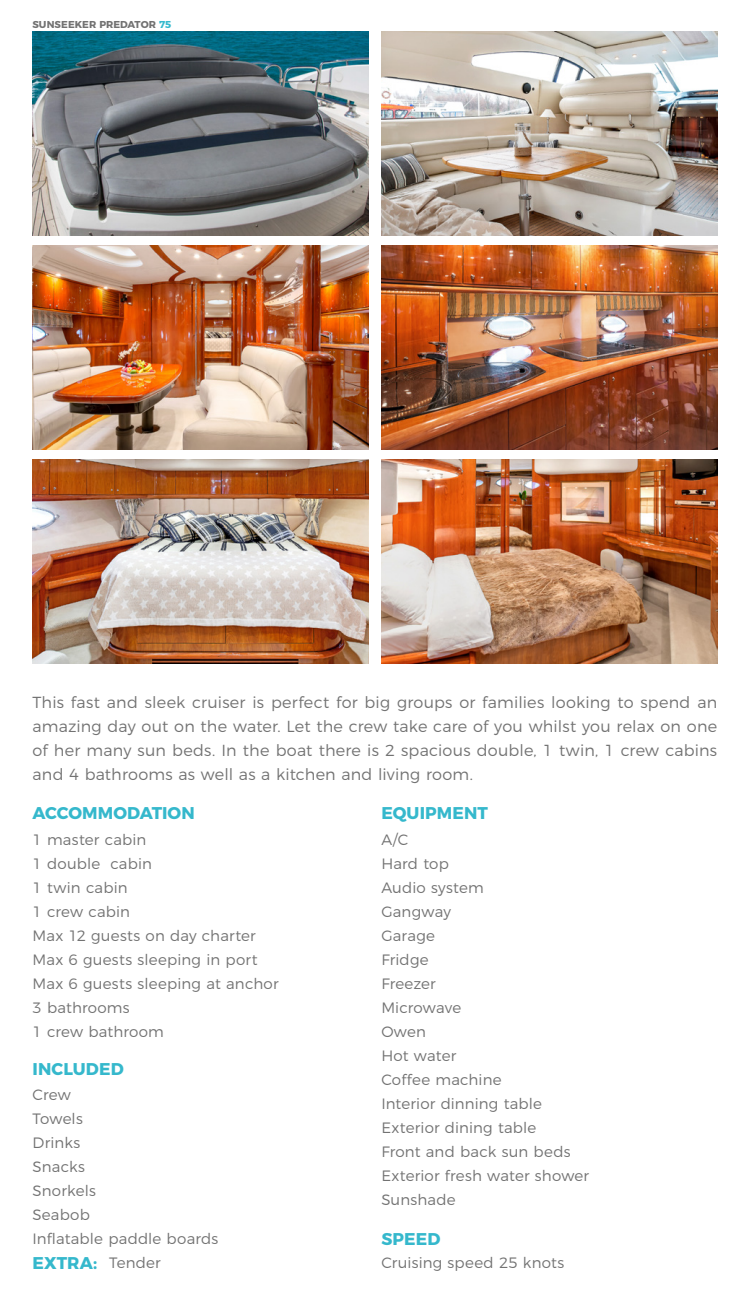
<style>
.page{position:relative;width:750px;height:1301px;background:#fff}
.page>*{position:absolute;margin:0;border:0;box-sizing:border-box;transform-origin:0 0}
.t1{font:700 17px "Montserrat";letter-spacing:.01em;color:#35b8cc}
.t2{font:300 16px/24px "Montserrat";letter-spacing:.01em;color:#727272;text-align:justify}
.t3{font:300 15px/24px "Montserrat";letter-spacing:.01em;color:#727272}
.t4{font:700 10px "Montserrat";letter-spacing:.005em;color:#727272}
.s1{color:#35bace}
.s2{font-weight:300;font-size:15px;color:#727272}
</style>
<div class="page">
<img style="left:32px;top:460px;width:337px;height:203px">
<img style="left:381px;top:460px;width:336px;height:203px">
<img style="left:32px;top:245px;width:337px;height:204px">
<img style="left:32px;top:32px;width:337px;height:204px">
<img style="left:381px;top:32px;width:336px;height:204px">
<img style="left:381px;top:245px;width:336px;height:204px">
<p class="t4" style="left:32px;top:16px;width:140px">SUNSEEKER PREDATOR <span class="s1">75</span></p>
<p class="t2" style="left:33px;top:689px;width:686px">This fast and sleek cruiser is perfect for big groups or families looking to spend an amazing day out on the water. Let the crew take care of you whilst you relax on one of her many sun beds. In the boat there is 2 spacious double, 1 twin, 1 crew cabins and 4 bathrooms as well as a kitchen and living room.</p>
<p class="t1" style="left:33px;top:799px;width:164px">ACCOMMODATION</p>
<p class="t1" style="left:381px;top:799px;width:108px">EQUIPMENT</p>
<p class="t3" style="left:33px;top:826px;width:247px">1 master cabin<br>1 double cabin<br>1 twin cabin<br>1 crew cabin<br>Max 12 guests on day charter<br>Max 6 guests sleeping in port<br>Max 6 guests sleeping at anchor<br>3 bathrooms<br>1 crew bathroom</p>
<p class="t3" style="left:381px;top:826px;width:209px">A/C<br>Hard top<br>Audio system<br>Gangway<br>Garage<br>Fridge<br>Freezer<br>Microwave<br>Owen<br>Hot water<br>Coffee machine<br>Interior dinning table<br>Exterior dining table<br>Front and back sun beds<br>Exterior fresh water shower<br>Sunshade</p>
<p class="t1" style="left:33px;top:1055px;width:93px">INCLUDED</p>
<p class="t3" style="left:33px;top:1081px;width:187px">Crew<br>Towels<br>Drinks<br>Snacks<br>Snorkels<br>Seabob<br>Inflatable paddle boards</p>
<p class="t1" style="left:381px;top:1224px;width:61px">SPEED</p>
<p class="t1" style="left:32px;top:1248px;width:130px">EXTRA: <span class="s2">Tender</span></p>
<p class="t3" style="left:381px;top:1249px;width:184px">Cruising speed 25 knots</p>
</div>
